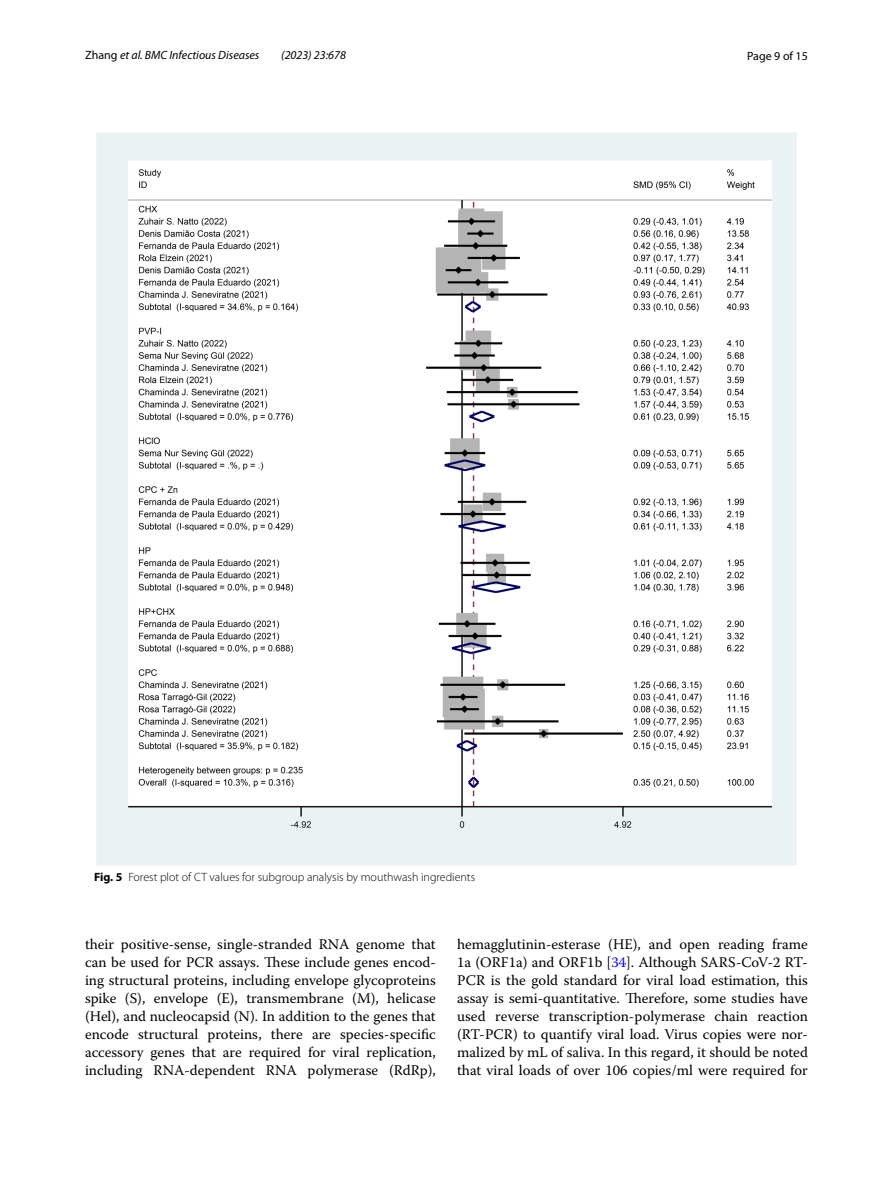
<style>
.page{position:relative;width:893px;height:1187px;background:#fff}
.page>*{position:absolute;margin:0;border:0;box-sizing:border-box;transform-origin:0 0}
.t1{font:14.7px/18px "Warnock Pro";color:#000;text-align:justify}
.t2{font:300 12px "Myriad Pro";color:#000}
.t3{font:italic 12px "Myriad Pro";color:#000}
.t4{font:12px "Myriad Pro";color:#000}
.s1{font-style:normal}
.s2{font-weight:700}
.s3{color:#00f}
</style>
<div class="page">
<img style="left:96px;top:133px;width:701px;height:732px">
<p class="t3" style="left:85px;top:48px;width:176px"><span class="s1">Zhang</span> et al. BMC Infectious Diseases</p>
<p class="t3" style="left:281px;top:48px;width:66px">(2023) 23:678</p>
<p class="t4" style="left:747px;top:48px;width:62px">Page 9 of 15</p>
<p class="t2" style="left:94px;top:870px;width:383px"><span class="s2">Fig. 5</span> Forest plot of CT values for subgroup analysis by mouthwash ingredients</p>
<p class="t1" style="left:85px;top:935px;width:352px">their positive-sense, single-stranded RNA genome that can be used for PCR assays. These include genes encod&shy;ing structural proteins, including envelope glycoproteins spike (S), envelope (E), transmembrane (M), helicase (Hel), and nucleocapsid (N). In addition to the genes that encode structural proteins, there are species-specific accessory genes that are required for viral replication, including RNA-dependent RNA polymerase (RdRp),</p>
<p class="t1" style="left:457px;top:935px;width:352px">hemagglutinin-esterase (HE), and open reading frame 1a (ORF1a) and ORF1b [<span class="s3">34</span>]. Although SARS-CoV-2 RT-PCR is the gold standard for viral load estimation, this assay is semi-quantitative. Therefore, some studies have used reverse transcription-polymerase chain reaction (RT-PCR) to quantify viral load. Virus copies were nor&shy;malized by mL of saliva. In this regard, it should be noted that viral loads of over 106 copies/ml were required for</p>
</div>
